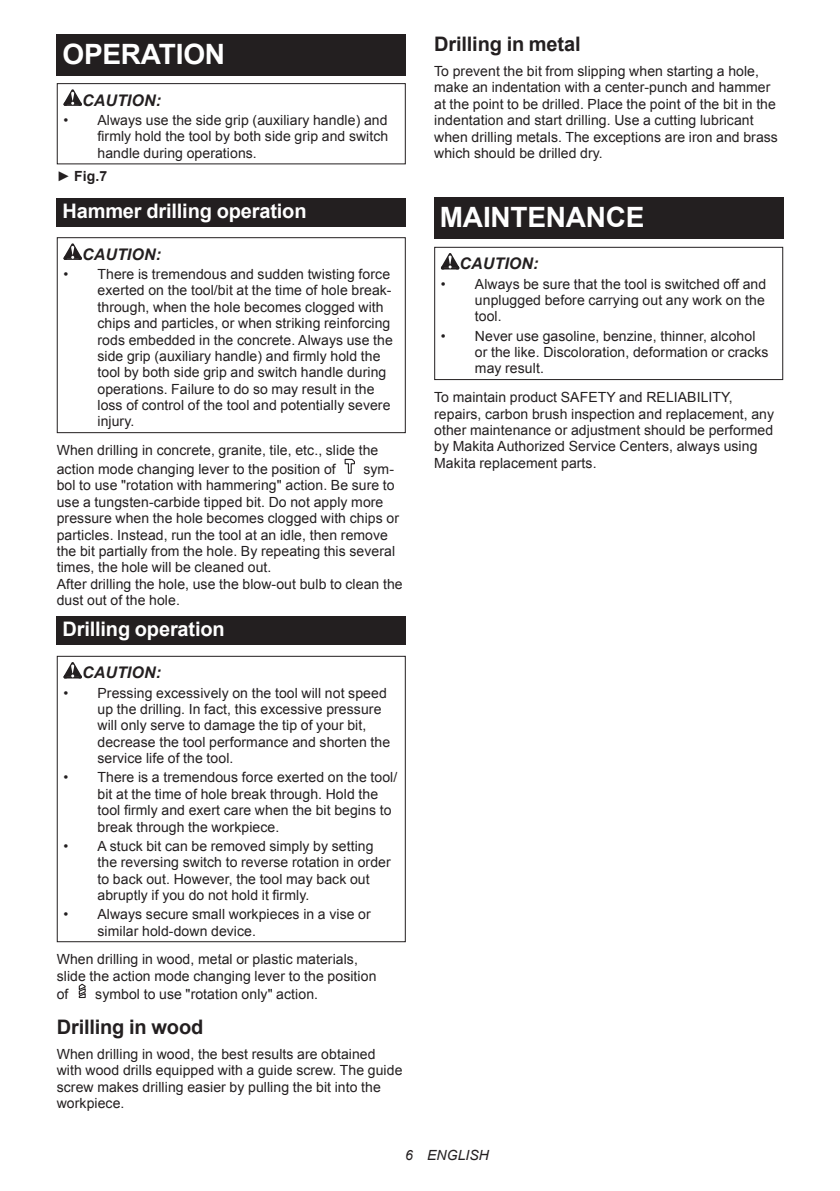
<style>
.page{position:relative;width:840px;height:1191px;background:#fff}
.page>*{position:absolute;margin:0;border:0;box-sizing:border-box;transform-origin:0 0}
.t1{font:700 28px "Arial";letter-spacing:-.01em;color:#fff}
.t2{font:700 20px "Arial";letter-spacing:-.01em;color:#fff}
.t3{font:700 20px "Arial";letter-spacing:-.01em;color:#231f20}
.t4{font:italic 700 16px "Arial";letter-spacing:.005em;color:#231f20}
.t5{font:14px/16.4px "Arial";letter-spacing:.005em;color:#231f20}
.t6{font:italic 14px "Arial";letter-spacing:.005em;color:#231f20}
.t7{font:700 14px "Arial";color:#231f20}
.s1{font-weight:400}
</style>
<div class="page">
<div style="left:57px;top:34px;width:348px;height:41px;background:#231f20"></div>
<svg style="left:63px;top:89px;width:19px;height:17px"></svg>
<div style="left:57px;top:83px;width:348px;height:81px;border:1px solid #231f20"></div>
<div style="left:57px;top:198px;width:348px;height:28px;background:#231f20"></div>
<svg style="left:63px;top:243px;width:19px;height:17px"></svg>
<div style="left:57px;top:237px;width:348px;height:196px;border:1px solid #231f20"></div>
<svg style="left:344px;top:458px;width:11px;height:16px"></svg>
<div style="left:57px;top:616px;width:348px;height:29px;background:#231f20"></div>
<svg style="left:63px;top:662px;width:19px;height:16px"></svg>
<div style="left:57px;top:656px;width:348px;height:286px;border:1px solid #231f20"></div>
<svg style="left:78px;top:983px;width:8px;height:15px"></svg>
<div style="left:434px;top:198px;width:348px;height:41px;background:#231f20"></div>
<svg style="left:440px;top:253px;width:19px;height:16px"></svg>
<div style="left:434px;top:247px;width:348px;height:133px;border:1px solid #231f20"></div>
<h1 class="t1" style="left:62px;top:43px;width:164px">OPERATION</h1>
<p class="t4" style="left:82px;top:91px;width:80px">CAUTION:</p>
<p class="t5" style="left:97px;top:113px;width:292px;text-align:justify;text-indent:-34px">• Always use the side grip (auxiliary handle) and firmly hold the tool by both side grip and switch handle during operations.</p>
<p class="t7" style="left:57px;top:171px;width:52px"><span class="s1">►</span> Fig.7</p>
<h2 class="t2" style="left:62px;top:203px;width:245px">Hammer drilling operation</h2>
<p class="t4" style="left:82px;top:245px;width:80px">CAUTION:</p>
<p class="t5" style="left:97px;top:267px;width:297px;text-indent:-34px">• There is tremendous and sudden twisting force exerted on the tool/bit at the time of hole break&shy;through, when the hole becomes clogged with chips and particles, or when striking reinforcing rods embedded in the concrete. Always use the side grip (auxiliary handle) and firmly hold the tool by both side grip and switch handle during operations. Failure to do so may result in the loss of control of the tool and potentially severe injury.</p>
<p class="t5" style="left:57px;top:442px;width:323px;line-height:18.8px">When drilling in concrete, granite, tile, etc., slide the action mode changing lever to the position of</p>
<p class="t5" style="left:57px;top:462px;width:347px;text-indent:306px">sym&shy;bol to use "rotation with hammering" action. Be sure to use a tungsten-carbide tipped bit. Do not apply more pressure when the hole becomes clogged with chips or particles. Instead, run the tool at an idle, then remove the bit partially from the hole. By repeating this several times, the hole will be cleaned out.<br>After drilling the hole, use the blow-out bulb to clean the dust out of the hole.</p>
<h2 class="t2" style="left:62px;top:622px;width:164px">Drilling operation</h2>
<p class="t4" style="left:82px;top:663px;width:80px">CAUTION:</p>
<p class="t5" style="left:97px;top:686px;width:294px;text-indent:-34px">• Pressing excessively on the tool will not speed up the drilling. In fact, this excessive pressure will only serve to damage the tip of your bit, decrease the tool performance and shorten the service life of the tool.</p>
<p class="t5" style="left:97px;top:770px;width:301px;text-indent:-34px">• There is a tremendous force exerted on the tool/ bit at the time of hole break through. Hold the tool firmly and exert care when the bit begins to break through the workpiece.</p>
<p class="t5" style="left:97px;top:837px;width:294px;text-indent:-34px">• A stuck bit can be removed simply by setting the reversing switch to reverse rotation in order to back out. However, the tool may back out abruptly if you do not hold it firmly.</p>
<p class="t5" style="left:97px;top:907px;width:275px;text-indent:-34px">• Always secure small workpieces in a vise or similar hold-down device.</p>
<p class="t5" style="left:57px;top:952px;width:321px">When drilling in wood, metal or plastic materials, slide the action mode changing lever to the position</p>
<p class="t5" style="left:57px;top:987px;width:13px">of</p>
<p class="t5" style="left:95px;top:986px;width:224px">symbol to use "rotation only" action.</p>
<h2 class="t3" style="left:57px;top:1019px;width:148px">Drilling in wood</h2>
<p class="t5" style="left:57px;top:1046px;width:347px">When drilling in wood, the best results are obtained with wood drills equipped with a guide screw. The guide screw makes drilling easier by pulling the bit into the workpiece.</p>
<h2 class="t3" style="left:434px;top:37px;width:148px">Drilling in metal</h2>
<p class="t5" style="left:434px;top:63px;width:345px">To prevent the bit from slipping when starting a hole, make an indentation with a center-punch and hammer at the point to be drilled. Place the point of the bit in the indentation and start drilling. Use a cutting lubricant when drilling metals. The exceptions are iron and brass which should be drilled dry.</p>
<h1 class="t1" style="left:439px;top:207px;width:206px">MAINTENANCE</h1>
<p class="t4" style="left:459px;top:254px;width:80px">CAUTION:</p>
<p class="t5" style="left:474px;top:276px;width:293px;text-align:justify;text-indent:-34px">• Always be sure that the tool is switched off and unplugged before carrying out any work on the tool.</p>
<p class="t5" style="left:474px;top:328px;width:295px;text-indent:-34px">• Never use gasoline, benzine, thinner, alcohol or the like. Discoloration, deformation or cracks may result.</p>
<p class="t5" style="left:434px;top:390px;width:341px">To maintain product SAFETY and RELIABILITY, repairs, carbon brush inspection and replacement, any other maintenance or adjustment should be performed by Makita Authorized Service Centers, always using Makita replacement parts.</p>
<p class="t6" style="left:405px;top:1147px;width:85px">6 ENGLISH</p>
</div>
